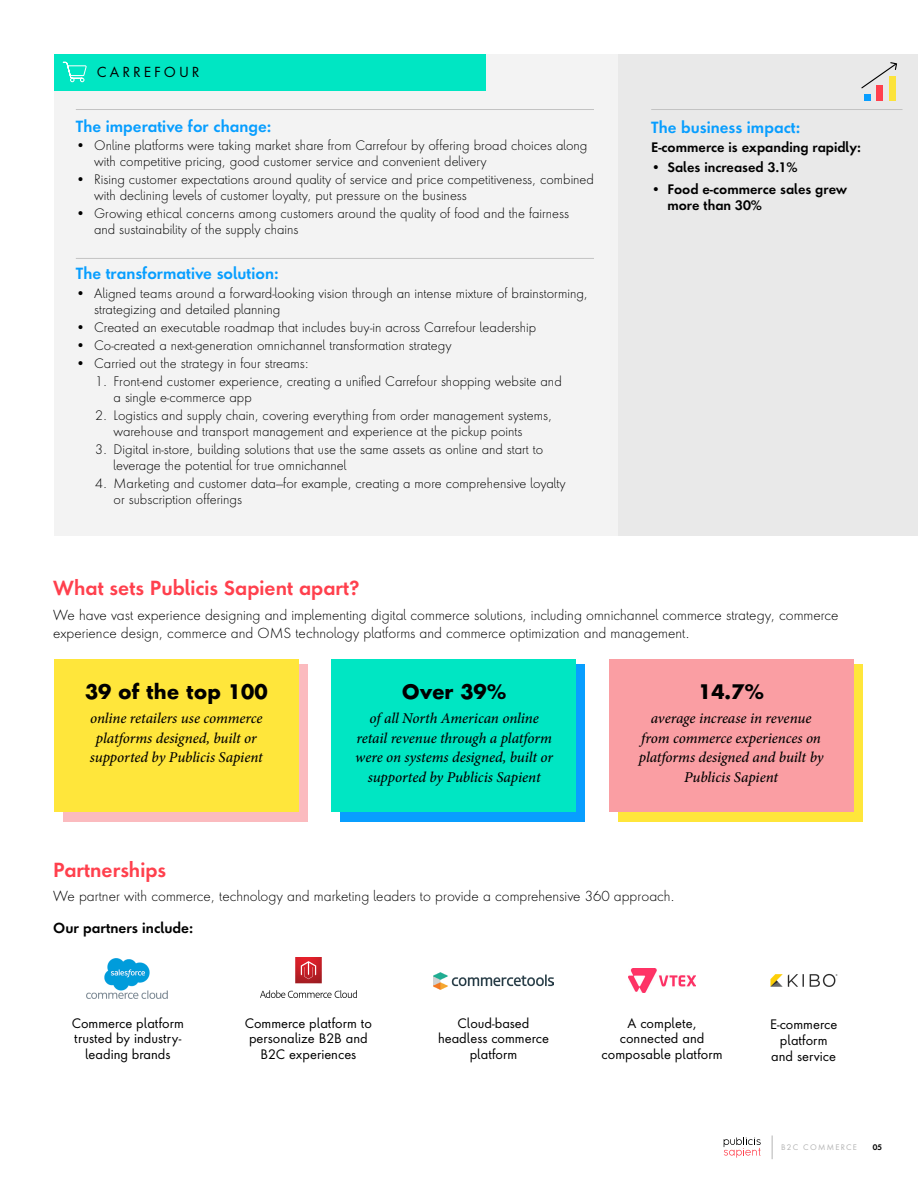
<style>
.page{position:relative;width:918px;height:1188px;background:#fff}
.page>*{position:absolute;margin:0;border:0;box-sizing:border-box;transform-origin:0 0}
.Bullets{font:700 19.5px "Futura Next";color:#000}
.Subhead{font:600 18.9px "Futura Next";color:#ff404d}
.Bullets-2{font:italic 500 15px/19.5px "Minion Pro";letter-spacing:-.005em;color:#000;text-align:center}
.Chart_Blue_Subheads{font:600 15px "Futura Next";color:#089eff}
.Body_Copy{font:300 13.5px/18px "Futura Next";color:#000}
.Body_Copy-2{font:600 13.5px "Futura Next";color:#000}
.t1{font:13.5px "Futura Next";letter-spacing:.225em;color:#000}
.t2{font:300 12.75px/15.8px "Futura Next";color:#000}
.Chart_Body_Copy{font:12.75px/15.8px "Futura Next";color:#000;text-align:center}
.Chart_Bold_Copy{font:600 12.75px/15.8px "Futura Next";color:#000}
.t3{font:7.5px "Futura Next";letter-spacing:.175em;color:#b4b4b4}
.t4{font:600 7.5px "Futura Next";color:#000}
</style>
<div class="page">
<div style="left:54px;top:54px;width:864px;height:482px;background:#f3f3f3"></div>
<div style="left:54px;top:54px;width:432px;height:36px;background:#00e6c3"></div>
<div style="left:619px;top:54px;width:299px;height:482px;background:#e9e9e9"></div>
<hr style="left:76px;top:109px;width:518px;height:1px;background:#c3c3c3">
<hr style="left:76px;top:258px;width:518px;height:1px;background:#c3c3c3">
<hr style="left:651px;top:109px;width:252px;height:1px;background:#c3c3c3">
<svg style="left:63px;top:62px;width:24px;height:20px"></svg>
<img style="left:770px;top:973px;width:68px;height:14px">
<svg style="left:724px;top:1138px;width:37px;height:20px"></svg>
<svg style="left:772px;top:1136px;width:1px;height:23px"></svg>
<div style="left:864px;top:94px;width:7px;height:7px;background:#089eff"></div>
<div style="left:876px;top:85px;width:7px;height:16px;background:#ff404d"></div>
<div style="left:889px;top:77px;width:6px;height:24px;background:#fce33b"></div>
<svg style="left:861px;top:62px;width:36px;height:26px"></svg>
<img style="left:261px;top:957px;width:95px;height:40px">
<img style="left:433px;top:972px;width:121px;height:18px">
<img style="left:86px;top:958px;width:82px;height:40px">
<img style="left:629px;top:969px;width:66px;height:24px">
<div style="left:63px;top:664px;width:245px;height:157px;background:#fbbbbf"></div>
<div style="left:54px;top:660px;width:245px;height:152px;background:#ffe63b"></div>
<div style="left:341px;top:664px;width:244px;height:157px;background:#089eff"></div>
<div style="left:332px;top:660px;width:244px;height:152px;background:#00e6c3"></div>
<div style="left:618px;top:664px;width:245px;height:157px;background:#ffe63b"></div>
<div style="left:609px;top:660px;width:244px;height:152px;background:#fa9ea3"></div>
<p class="t1" style="left:97px;top:62px;width:104px">CARREFOUR</p>
<p class="Chart_Blue_Subheads" style="left:76px;top:116px;width:197px">The imperative for change:</p>
<p class="t2" style="left:94px;top:138px;width:495px;text-indent:-18px">• Online platforms were taking market share from Carrefour by offering broad choices along with competitive pricing, good customer service and convenient delivery</p>
<p class="t2" style="left:94px;top:172px;width:501px;text-indent:-18px">• Rising customer expectations around quality of service and price competitiveness, combined with declining levels of customer loyalty, put pressure on the business</p>
<p class="t2" style="left:94px;top:206px;width:476px;text-indent:-18px">• Growing ethical concerns among customers around the quality of food and the fairness and sustainability of the supply chains</p>
<p class="Chart_Blue_Subheads" style="left:76px;top:264px;width:204px">The transformative solution:</p>
<p class="t2" style="left:94px;top:286px;width:495px;text-indent:-18px">• Aligned teams around a forward-looking vision through an intense mixture of brainstorming, strategizing and detailed planning</p>
<p class="t2" style="left:76px;top:320px;width:462px">• Created an executable roadmap that includes buy-in across Carrefour leadership</p>
<p class="t2" style="left:76px;top:338px;width:377px">• Co-created a next-generation omnichannel transformation strategy</p>
<p class="t2" style="left:76px;top:356px;width:235px">• Carried out the strategy in four streams:</p>
<p class="t2" style="left:114px;top:374px;width:450px;text-indent:-18px">1. Front-end customer experience, creating a unified Carrefour shopping website and a single e-commerce app</p>
<p class="t2" style="left:114px;top:408px;width:440px;text-indent:-18px">2. Logistics and supply chain, covering everything from order management systems, warehouse and transport management and experience at the pickup points</p>
<p class="t2" style="left:114px;top:442px;width:431px;text-indent:-18px">3. Digital in-store, building solutions that use the same assets as online and start to leverage the potential for true omnichannel</p>
<p class="t2" style="left:114px;top:476px;width:454px;text-indent:-18px">4. Marketing and customer data—for example, creating a more comprehensive loyalty or subscription offerings</p>
<p class="Chart_Blue_Subheads" style="left:651px;top:117px;width:151px">The business impact:</p>
<p class="Chart_Bold_Copy" style="left:651px;top:139px;width:211px">E-commerce is expanding rapidly:</p>
<p class="Chart_Bold_Copy" style="left:651px;top:159px;width:148px">• Sales increased 3.1%</p>
<p class="Chart_Bold_Copy" style="left:667px;top:181px;width:181px;text-indent:-16px">• Food e-commerce sales grew more than 30%</p>
<p class="Subhead" style="left:53px;top:575px;width:308px">What sets Publicis Sapient apart?</p>
<p class="Body_Copy" style="left:53px;top:606px;width:787px">We have vast experience designing and implementing digital commerce solutions, including omnichannel commerce strategy, commerce experience design, commerce and OMS technology platforms and commerce optimization and management.</p>
<p class="Bullets" style="left:85px;top:679px;width:184px">39 of the top 100</p>
<p class="Bullets-2" style="left:90px;top:709px;width:174px">online retailers use commerce platforms designed, built or supported by Publicis Sapient</p>
<p class="Bullets" style="left:402px;top:679px;width:106px">Over 39%</p>
<p class="Bullets-2" style="left:355px;top:709px;width:199px">of all North American online retail revenue through a platform were on systems designed, built or supported by Publicis Sapient</p>
<p class="Bullets" style="left:698px;top:679px;width:68px">14.7%</p>
<p class="Bullets-2" style="left:639px;top:709px;width:186px">average increase in revenue from commerce experiences on platforms designed and built by<br>Publicis Sapient</p>
<p class="Subhead" style="left:53px;top:857px;width:114px">Partnerships</p>
<p class="Body_Copy" style="left:53px;top:888px;width:623px">We partner with commerce, technology and marketing leaders to provide a comprehensive 360 approach.</p>
<p class="Body_Copy-2" style="left:53px;top:919px;width:142px">Our partners include:</p>
<p class="Chart_Body_Copy" style="left:72px;top:1014px;width:114px">Commerce platform trusted by industry&shy;leading brands</p>
<p class="Chart_Body_Copy" style="left:245px;top:1014px;width:129px">Commerce platform to personalize B2B and<br>B2C experiences</p>
<p class="Chart_Body_Copy" style="left:438px;top:1014px;width:112px">Cloud-based headless commerce platform</p>
<p class="Chart_Body_Copy" style="left:602px;top:1014px;width:122px">A complete, connected and composable platform</p>
<p class="Chart_Body_Copy" style="left:770px;top:1016px;width:69px">E-commerce platform and service</p>
<p class="t3" style="left:781px;top:1142px;width:77px">B2C COMMERCE</p>
<p class="t4" style="left:873px;top:1142px;width:11px">05</p>
</div>
